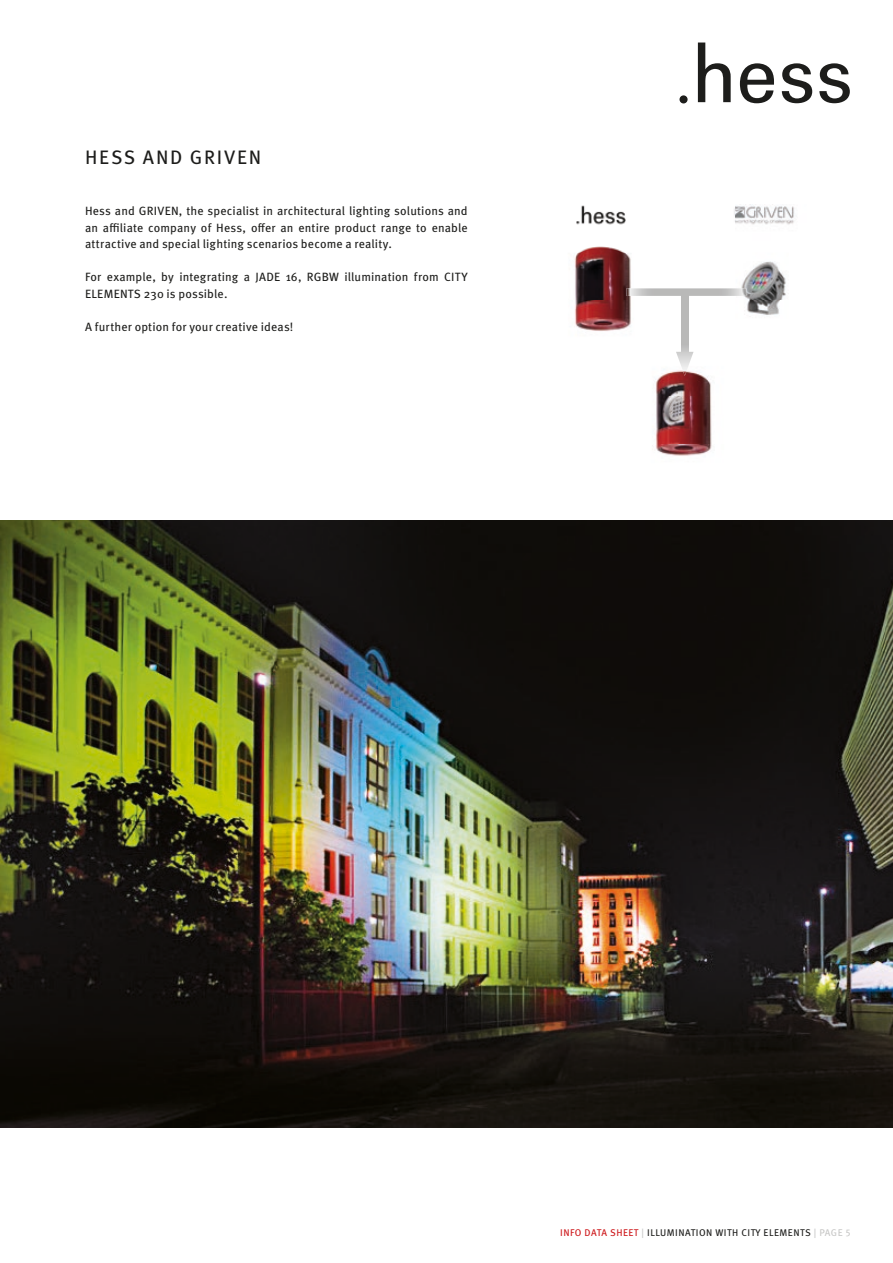
<style>
.page{position:relative;width:893px;height:1263px;background:#fff}
.page>*{position:absolute;margin:0;border:0;box-sizing:border-box;transform-origin:0 0}
.t1{font:19.5px "Meta Pro";letter-spacing:.085em;color:#1d1d1b}
.t2{font:12px/16.5px "Meta Pro";letter-spacing:.01em;color:#1d1d1b;text-align:justify}
.t3{font:9.75px "Meta Pro";letter-spacing:.05em;color:#1d1d1b}
.s1{color:#cd171a}
.s2{color:#c7c7c6}
</style>
<div class="page">
<svg style="left:740px;top:63px;width:34px;height:40px"></svg>
<svg style="left:782px;top:63px;width:30px;height:40px"></svg>
<svg style="left:819px;top:63px;width:31px;height:40px"></svg>
<svg style="left:698px;top:43px;width:33px;height:59px"></svg>
<div style="left:679px;top:95px;width:9px;height:8px;background:#1d1d1b;border-radius:50%"></div>
<img style="left:574px;top:205px;width:220px;height:251px">
<img style="left:681px;top:296px;width:7px;height:56px">
<img style="left:676px;top:352px;width:17px;height:24px">
<img style="left:626px;top:288px;width:120px;height:8px">
<svg style="left:681px;top:290px;width:7px;height:6px"></svg>
<img style="left:0;top:521px;width:893px;height:607px">
<h1 class="t1" style="left:85px;top:145px;width:178px">HESS AND GRIVEN</h1>
<p class="t2" style="left:85px;top:203px;width:384px">Hess and GRIVEN, the specialist in architectural lighting solutions and an affiliate company of Hess, offer an entire product range to enable attractive and special lighting scenarios become a reality.</p>
<p class="t2" style="left:85px;top:269px;width:384px">For example, by integrating a JADE 16, RGBW illumination from CITY<br>ELEMENTS 230 is possible.</p>
<p class="t2" style="left:85px;top:318px;width:210px">A further option for your creative ideas!</p>
<p class="t3" style="left:560px;top:1227px;width:292px"><span class="s1">INFO DATA SHEET</span> <span class="s2">|</span> ILLUMINATION WITH CITY ELEMENTS <span class="s2">| PAGE 5</span></p>
</div>
